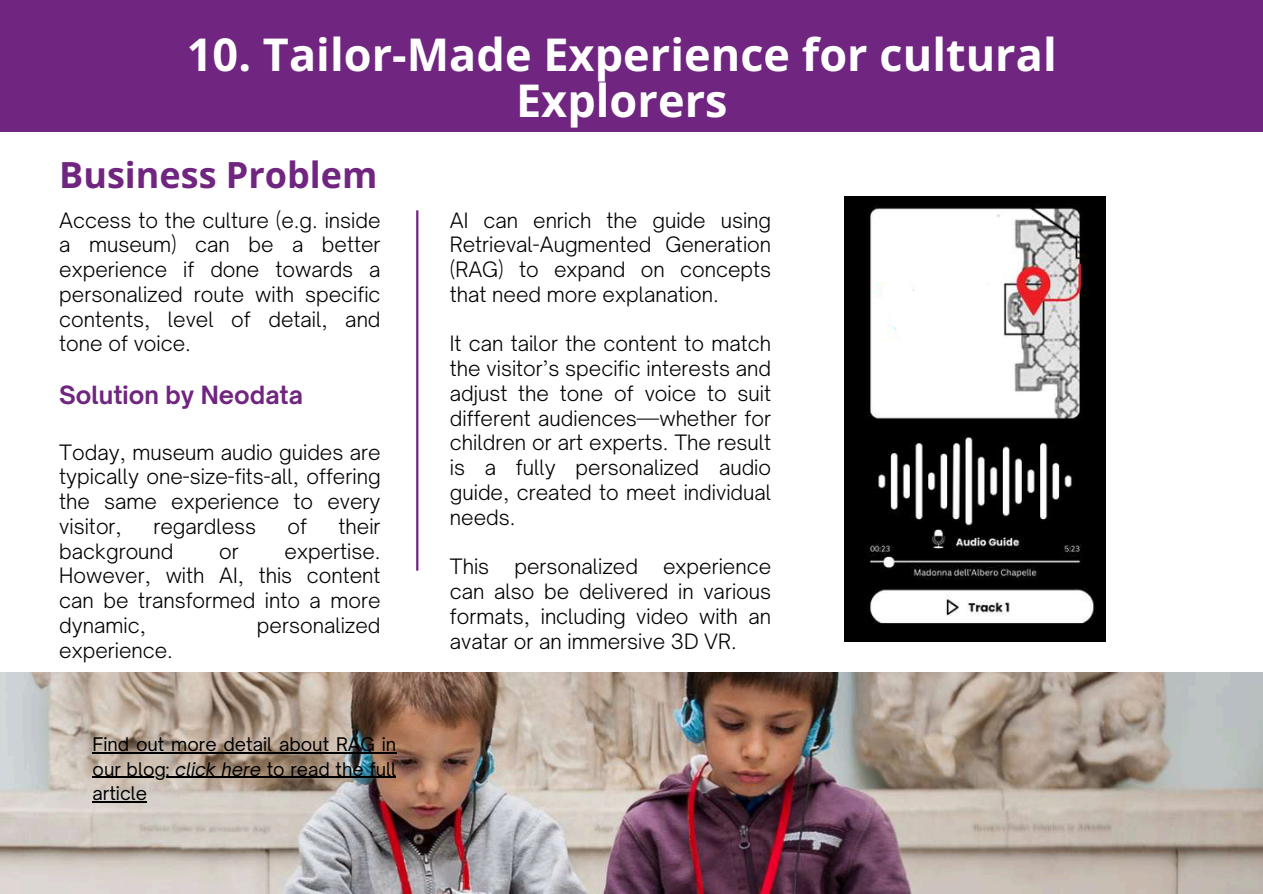
<style>
.page{position:relative;width:1263px;height:894px;background:#fff}
.page>*{position:absolute;margin:0;border:0;box-sizing:border-box;transform-origin:0 0}
.t1{font:700 45px/46.2px "Open Sans";color:#fff;text-align:center}
.t2{font:700 36px "Open Sans";color:#702580}
.t3{font:700 24px "Open Sauce One";color:#702580}
.t4{font:300 20.25px/24.8px "Open Sauce One";color:#000;text-align:justify}
.t5{font:18px/24.8px "Open Sauce One";color:#000;text-align:justify}
.s1{font-style:italic}
</style>
<div class="page">
<div style="left:0;top:0;width:1263px;height:132px;background:#702580"></div>
<img style="left:0;top:672px;width:1263px;height:221px">
<hr style="left:416px;top:210px;width:2px;height:360px;background:#702580">
<hr style="left:93px;top:751px;width:282px;height:2px;background:#000">
<hr style="left:375px;top:751px;width:21px;height:2px;background:#000">
<hr style="left:93px;top:776px;width:82px;height:1px;background:#000">
<hr style="left:175px;top:776px;width:86px;height:1px;background:#000">
<hr style="left:267px;top:776px;width:129px;height:1px;background:#000">
<hr style="left:93px;top:801px;width:54px;height:1px;background:#000">
<img style="left:844px;top:196px;width:261px;height:445px">
<svg style="left:882px;top:257px;width:120px;height:135px"></svg>
<h1 class="t1" style="left:187px;top:31px;width:871px">10. Tailor-Made Experience for cultural<br>Explorers</h1>
<h2 class="t2" style="left:59px;top:149px;width:320px">Business Problem</h2>
<p class="t4" style="left:59px;top:207px;width:323px">Access to the culture (e.g. inside a museum) can be a better experience if done towards a personalized route with specific contents, level of detail, and tone of voice.</p>
<p class="t3" style="left:59px;top:380px;width:245px">Solution by Neodata</p>
<p class="t4" style="left:59px;top:439px;width:323px">Today, museum audio guides are typically one-size-fits-all, offering the same experience to every visitor,</p>
<p class="t4" style="left:153px;top:513px;width:104px">regardless</p>
<p class="t4" style="left:288px;top:513px;width:21px">of</p>
<p class="t4" style="left:339px;top:513px;width:44px">their</p>
<p class="t4" style="left:59px;top:538px;width:116px">background</p>
<p class="t4" style="left:219px;top:538px;width:21px">or</p>
<p class="t4" style="left:59px;top:538px;width:323px;text-indent:225px">expertise.<br>However, with AI, this content can be transformed into a more dynamic,</p>
<p class="t4" style="left:257px;top:612px;width:125px">personalized</p>
<p class="t4" style="left:59px;top:637px;width:115px">experience.</p>
<p class="t5" style="left:93px;top:731px;width:305px">Find out more detail about RAG in our blog: <span class="s1">click here</span> to read the full article</p>
<p class="t4" style="left:450px;top:207px;width:323px">AI can enrich the guide using Retrieval-Augmented Generation (RAG) to expand on concepts that need more explanation.</p>
<p class="t4" style="left:450px;top:331px;width:323px">It can tailor the content to match the visitor’s specific interests and adjust the tone of voice to suit different audiences—whether for children or art experts. The result is a fully personalized audio guide, created to meet individual needs.</p>
<p class="t4" style="left:450px;top:554px;width:323px">This personalized experience can also be delivered in various formats, including video with an avatar or an immersive 3D VR.</p>
</div>
